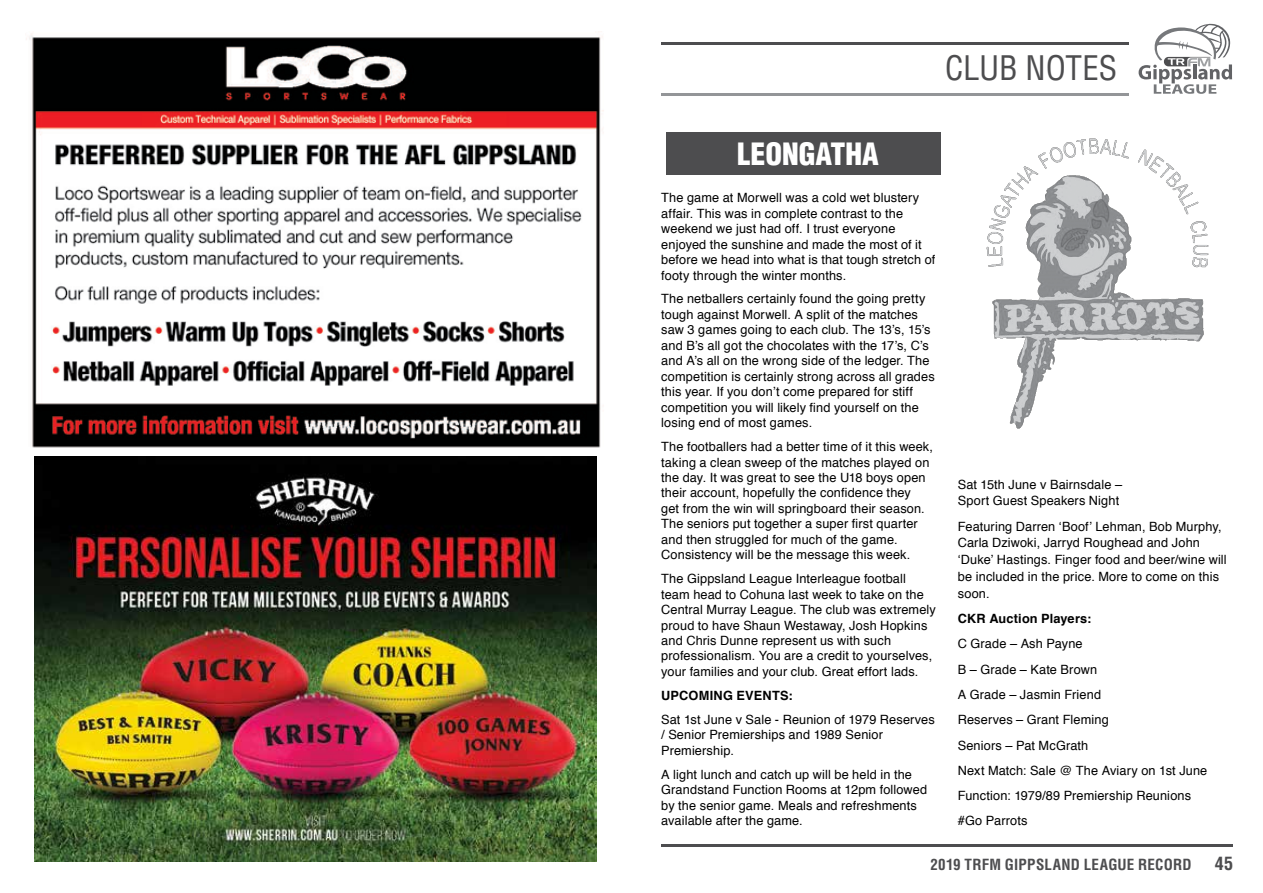
<style>
.page{position:relative;width:1263px;height:893px;background:#fff}
.page>*{position:absolute;margin:0;border:0;box-sizing:border-box;transform-origin:0 0}
.t1{font:condensed 33px "Helvetica";letter-spacing:-.005em;color:#4d4d4f}
.t2{font:900 condensed 30px "Helvetica";color:#fff}
.t3{font:700 condensed 18px "Helvetica";color:#4d4d4f}
.t4{font:700 condensed 15px "Helvetica";letter-spacing:.015em;color:#4d4d4f}
.t5{font:12.75px/15.5px "Helvetica";letter-spacing:.01em;color:#000}
.t6{font:700 12.75px "Helvetica";letter-spacing:.015em;color:#000}
</style>
<div class="page">
<hr style="left:661px;top:43px;width:468px;height:2px;background:#4d4d4f">
<hr style="left:661px;top:844px;width:572px;height:3px;background:#4d4d4f">
<hr style="left:661px;top:94px;width:468px;height:2px;background:#939598">
<svg style="left:1138px;top:24px;width:94px;height:70px"></svg>
<img style="left:986px;top:138px;width:223px;height:291px">
<div style="left:666px;top:132px;width:274px;height:42px;background:#4d4d4f"></div>
<img style="left:26px;top:33px;width:578px;height:415px">
<img style="left:35px;top:456px;width:562px;height:405px">
<h1 class="t1" style="left:945px;top:47px;width:174px">CLUB NOTES</h1>
<h2 class="t2" style="left:737px;top:135px;width:143px">LEONGATHA</h2>
<p class="t5" style="left:661px;top:191px;width:276px">The game at Morwell was a cold wet blustery affair. This was in complete contrast to the weekend we just had off. I trust everyone enjoyed the sunshine and made the most of it before we head into what is that tough stretch of footy through the winter months.</p>
<p class="t5" style="left:661px;top:292px;width:275px">The netballers certainly found the going pretty tough against Morwell. A split of the matches saw 3 games going to each club. The 13’s, 15’s and B’s all got the chocolates with the 17’s, C’s and A’s all on the wrong side of the ledger. The competition is certainly strong across all grades this year. If you don’t come prepared for stiff competition you will likely find yourself on the losing end of most games.</p>
<p class="t5" style="left:661px;top:440px;width:273px">The footballers had a better time of it this week, taking a clean sweep of the matches played on the day. It was great to see the U18 boys open their account, hopefully the confidence they<br>get from the win will springboard their season.<br>The seniors put together a super first quarter and then struggled for much of the game.<br>Consistency will be the message this week.</p>
<p class="t5" style="left:661px;top:572px;width:276px">The Gippsland League Interleague football team head to Cohuna last week to take on the Central Murray League. The club was extremely proud to have Shaun Westaway, Josh Hopkins and Chris Dunne represent us with such professionalism. You are a credit to yourselves, your families and your club. Great effort lads.</p>
<p class="t6" style="left:661px;top:685px;width:133px">UPCOMING EVENTS:</p>
<p class="t5" style="left:661px;top:712px;width:275px">Sat 1st June v Sale - Reunion of 1979 Reserves / Senior Premierships and 1989 Senior<br>Premiership.</p>
<p class="t5" style="left:661px;top:767px;width:267px">A light lunch and catch up will be held in the Grandstand Function Rooms at 12pm followed by the senior game. Meals and refreshments available after the game.</p>
<p class="t5" style="left:958px;top:476px;width:166px;line-height:16.8px">Sat 15th June v Bairnsdale –<br>Sport Guest Speakers Night</p>
<p class="t5" style="left:958px;top:519px;width:270px;line-height:16.8px">Featuring Darren ‘Boof’ Lehman, Bob Murphy, Carla Dziwoki, Jarryd Roughead and John ‘Duke’ Hastings. Finger food and beer/wine will be included in the price. More to come on this soon.</p>
<p class="t6" style="left:958px;top:608px;width:135px">CKR Auction Players:</p>
<p class="t5" style="left:958px;top:632px;width:251px;line-height:25.3px">C Grade – Ash Payne<br>B – Grade – Kate Brown<br>A Grade – Jasmin Friend<br>Reserves – Grant Fleming<br>Seniors – Pat McGrath<br>Next Match: Sale @ The Aviary on 1st June<br>Function: 1979/89 Premiership Reunions #Go Parrots</p>
<p class="t4" style="left:930px;top:855px;width:263px">2019 TRFM GIPPSLAND LEAGUE RECORD</p>
<h3 class="t3" style="left:1215px;top:852px;width:20px">45</h3>
</div>
